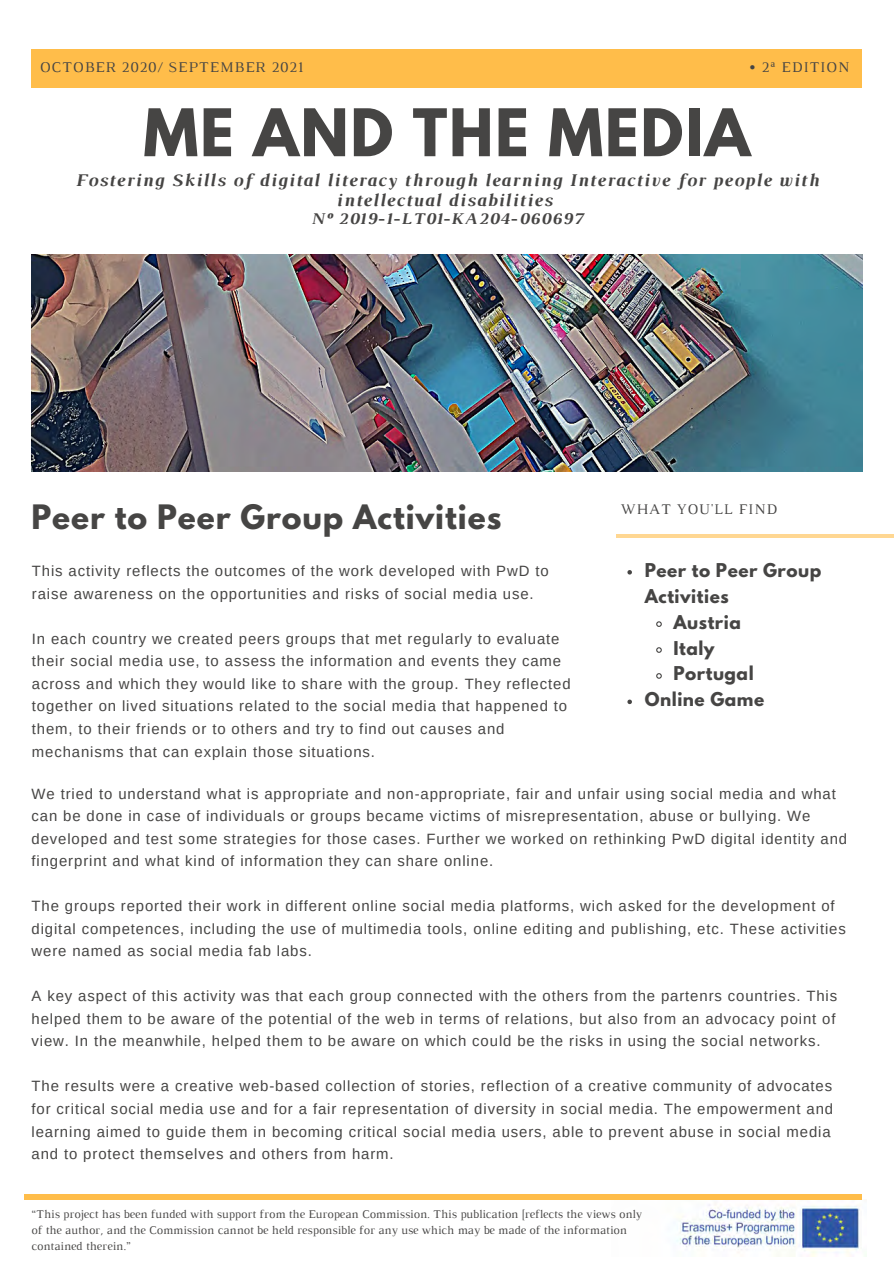
<style>
.page{position:relative;width:894px;height:1264px;background:#fff}
.page>*{position:absolute;margin:0;border:0;box-sizing:border-box;transform-origin:0 0}
.t1{font:700 58.05px "League Spartan";letter-spacing:.03em;color:#464544}
.t2{font:700 29.85px "League Spartan";letter-spacing:.03em;color:#464544}
.t3{font:italic 700 18.15px/20.2px "Luthier";letter-spacing:.06em;color:#464544;text-align:center}
.t4{font:700 16.8px/26px "League Spartan";letter-spacing:.03em;color:#464544}
.t5{font:italic 700 16.65px "Luthier";letter-spacing:.06em;color:#464544}
.t6{font:15.15px "Luthier";letter-spacing:.06em;color:#464544}
.t7{font:15px "Luthier";letter-spacing:.06em;color:#464544}
.t8{font:14.85px/22.5px "Arimo";letter-spacing:.06em;color:#464544}
.t9{font:12px "Luthier";color:#464544}
</style>
<div class="page">
<div style="left:32px;top:50px;width:829px;height:38px;background:#ffbd4a"></div>
<hr style="left:616px;top:534px;width:277px;height:3px;background:#ffbd4a">
<img style="left:32px;top:255px;width:829px;height:216px">
<svg style="left:627px;top:570px;width:4px;height:4px"></svg>
<svg style="left:656px;top:621px;width:6px;height:6px"></svg>
<svg style="left:656px;top:647px;width:6px;height:6px"></svg>
<svg style="left:656px;top:673px;width:6px;height:6px"></svg>
<svg style="left:627px;top:699px;width:4px;height:5px"></svg>
<img style="left:611px;top:1199px;width:251px;height:57px">
<div style="left:24px;top:1194px;width:837px;height:5px;background:#ffbd4a"></div>
<p class="t6" style="left:40px;top:61px;width:265px">OCTOBER 2020/ SEPTEMBER 2021</p>
<p class="t6" style="left:748px;top:61px;width:102px">• 2ª EDITION</p>
<p class="t1" style="left:143px;top:104px;width:608px">ME AND THE MEDIA</p>
<p class="t3" style="left:75px;top:171px;width:744px">Fostering Skills of digital literacy through learning Interactive for people with intellectual disabilities</p>
<p class="t5" style="left:310px;top:213px;width:273px">Nº 2019-1-LT01-KA204-060697</p>
<p class="t2" style="left:32px;top:501px;width:471px">Peer to Peer Group Activities</p>
<p class="t8" style="left:32px;top:560px;width:518px">This activity reflects the outcomes of the work developed with PwD to raise awareness on the opportunities and risks of social media use.</p>
<p class="t8" style="left:32px;top:627px;width:540px">In each country we created peers groups that met regularly to evaluate their social media use, to assess the information and events they came across and which they would like to share with the group. They reflected together on lived situations related to the social media that happened to them, to their friends or to others and try to find out causes and mechanisms that can explain those situations.</p>
<p class="t7" style="left:620px;top:504px;width:158px">WHAT YOU'LL FIND</p>
<p class="t4" style="left:644px;top:559px;width:178px">Peer to Peer Group<br>Activities</p>
<p class="t4" style="left:673px;top:611px;width:69px">Austria</p>
<p class="t4" style="left:673px;top:637px;width:43px">Italy</p>
<p class="t4" style="left:673px;top:663px;width:82px">Portugal</p>
<p class="t4" style="left:644px;top:688px;width:121px">Online Game</p>
<p class="t8" style="left:32px;top:782px;width:816px">We tried to understand what is appropriate and non-appropriate, fair and unfair using social media and what can be done in case of individuals or groups became victims of misrepresentation, abuse or bullying. We developed and test some strategies for those cases. Further we worked on rethinking PwD digital identity and fingerprint and what kind of information they can share online.</p>
<p class="t8" style="left:32px;top:894px;width:815px">The groups reported their work in different online social media platforms, wich asked for the development of digital competences, including the use of multimedia tools, online editing and publishing, etc. These activities were named as social media fab labs.</p>
<p class="t8" style="left:32px;top:984px;width:806px;text-align:justify">A key aspect of this activity was that each group connected with the others from the partenrs countries. This helped them to be aware of the potential of the web in terms of relations, but also from an advocacy point of view. In the meanwhile, helped them to be aware on which could be the risks in using the social networks.</p>
<p class="t8" style="left:32px;top:1075px;width:802px">The results were a creative web-based collection of stories, reflection of a creative community of advocates for critical social media use and for a fair representation of diversity in social media. The empowerment and learning aimed to guide them in becoming critical social media users, able to prevent abuse in social media and to protect themselves and others from harm.</p>
<p class="t9" style="left:32px;top:1209px;width:612px">“This project has been funded with support from the European Commission. This publication [reflects the views only</p>
<p class="t9" style="left:32px;top:1225px;width:596px">of the author, and the Commission cannot be held responsible for any use which may be made of the information</p>
<p class="t9" style="left:32px;top:1241px;width:100px">contained therein.”</p>
</div>
